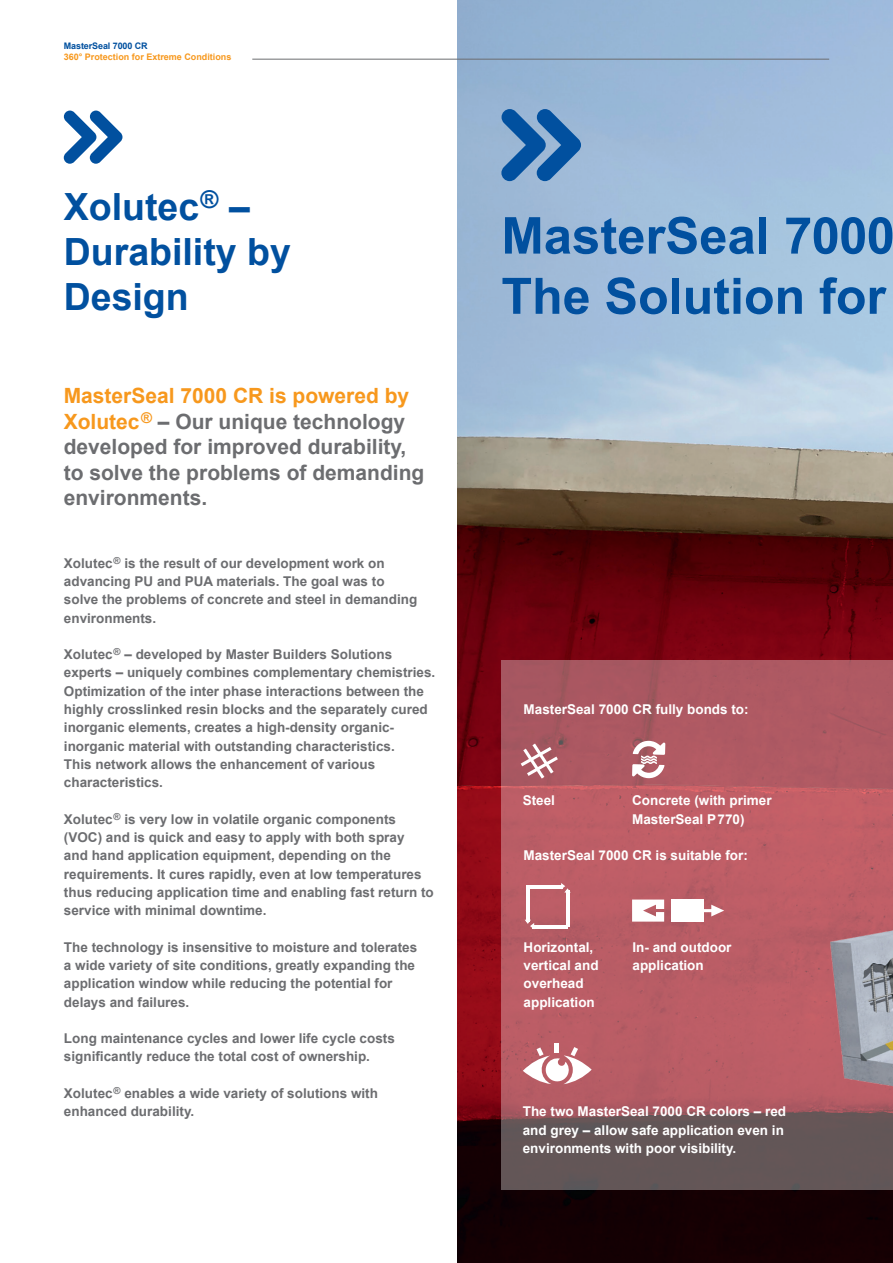
<style>
.page{position:relative;width:893px;height:1263px;background:#fff}
.page>*{position:absolute;margin:0;border:0;box-sizing:border-box;transform-origin:0 0}
.Copy____Headline_1{font:700 50.85px "Arial";color:#01509f}
.Copy____Headline_1-2{font:700 50.1px "Arial";color:#01509f}
.Copy____Headline_1-3{font:700 37.5px/45px "Arial";color:#01509f}
.Copy____Teasertext{font:700 21px/25.5px "Arial";color:#6c6d70}
.Copy____Body_Text{font:700 13.5px/18.3px "Arial";color:#6c6d70}
.Copy____Body_Text-2{font:700 13.5px/18.3px "Arial";color:#fff}
.Copy____Subheadline{font:700 13.5px "Arial";color:#fff}
.Running_Title____Spe{font:700 9px "Arial";color:#f7981d}
.Running_Title____Ove{font:700 9px "Arial";letter-spacing:-.01em;color:#01509f}
.s1{color:#f7981d}
</style>
<div class="page">
<img style="left:457px;top:0;width:436px;height:1263px">
<svg style="left:501px;top:659px;width:392px;height:530px;background:#aa5a62"></svg>
<svg style="left:501px;top:109px;width:80px;height:72px;background:#4b82b9"></svg>
<img style="left:800px;top:887px;width:93px;height:268px">
<hr style="left:554px;top:1043px;width:4px;height:10px;background:#fff">
<svg style="left:523px;top:1047px;width:69px;height:37px"></svg>
<svg style="left:517px;top:740px;width:44px;height:42px"></svg>
<svg style="left:632px;top:741px;width:33px;height:37px"></svg>
<svg style="left:632px;top:899px;width:32px;height:23px"></svg>
<div style="left:672px;top:899px;width:32px;height:23px;background:#fff"></div>
<svg style="left:704px;top:905px;width:20px;height:11px"></svg>
<svg style="left:64px;top:111px;width:58px;height:53px"></svg>
<hr style="left:527px;top:885px;width:36px;height:3px;background:#fff">
<hr style="left:527px;top:885px;width:3px;height:37px;background:#fff">
<svg style="left:525px;top:920px;width:9px;height:9px"></svg>
<hr style="left:532px;top:925px;width:36px;height:3px;background:#fff">
<hr style="left:567px;top:890px;width:3px;height:37px;background:#fff">
<svg style="left:561px;top:883px;width:10px;height:9px"></svg>
<hr style="left:252px;top:59px;width:577px;height:1px;background:#6c6d70">
<p class="Running_Title____Ove" style="left:64px;top:40px;width:86px">MasterSeal 7000 CR</p>
<p class="Running_Title____Spe" style="left:64px;top:50px;width:169px">360° Protection for Extreme Conditions</p>
<p class="Copy____Headline_1-3" style="left:64px;top:186px;width:229px">Xolutec<sup>®</sup> –<br>Durability by<br>Design</p>
<p class="Copy____Teasertext" style="left:64px;top:384px;width:362px"><span class="s1">MasterSeal 7000 CR is powered by<br>Xolutec</span><sup>®</sup> – Our unique technology developed for improved durability, to solve the problems of demanding environments.</p>
<p class="Copy____Body_Text" style="left:64px;top:554px;width:355px">Xolutec<sup>®</sup> is the result of our development work on advancing PU and PUA materials. The goal was to solve the problems of concrete and steel in demanding environments.</p>
<p class="Copy____Body_Text" style="left:64px;top:646px;width:373px">Xolutec<sup>®</sup> – developed by Master Builders Solutions experts – uniquely combines complementary chemistries.<br>Optimization of the inter phase interactions between the highly crosslinked resin blocks and the separately cured inorganic elements, creates a high-density organic&shy;inorganic material with outstanding characteristics.<br>This network allows the enhancement of various characteristics.</p>
<p class="Copy____Body_Text" style="left:64px;top:810px;width:371px">Xolutec<sup>®</sup> is very low in volatile organic components (VOC) and is quick and easy to apply with both spray<br>and hand application equipment, depending on the requirements. It cures rapidly, even at low temperatures thus reducing application time and enabling fast return to service with minimal downtime.</p>
<p class="Copy____Body_Text" style="left:64px;top:938px;width:355px">The technology is insensitive to moisture and tolerates a wide variety of site conditions, greatly expanding the application window while reducing the potential for delays and failures.</p>
<p class="Copy____Body_Text" style="left:64px;top:1030px;width:332px">Long maintenance cycles and lower life cycle costs significantly reduce the total cost of ownership.</p>
<p class="Copy____Body_Text" style="left:64px;top:1084px;width:316px">Xolutec<sup>®</sup> enables a wide variety of solutions with enhanced durability.</p>
<p class="Copy____Headline_1" style="left:501px;top:202px;width:395px">MasterSeal 7000</p>
<p class="Copy____Headline_1-2" style="left:501px;top:263px;width:386px">The Solution for</p>
<p class="Copy____Subheadline" style="left:524px;top:700px;width:227px">MasterSeal 7000 CR fully bonds to:</p>
<p class="Copy____Body_Text-2" style="left:523px;top:792px;width:34px">Steel</p>
<p class="Copy____Body_Text-2" style="left:632px;top:792px;width:141px">Concrete (with primer<br>MasterSeal P770)</p>
<p class="Copy____Subheadline" style="left:524px;top:847px;width:226px">MasterSeal 7000 CR is suitable for:</p>
<p class="Copy____Body_Text-2" style="left:524px;top:938px;width:77px">Horizontal, vertical and overhead application</p>
<p class="Copy____Body_Text-2" style="left:632px;top:938px;width:100px">In- and outdoor application</p>
<p class="Copy____Body_Text-2" style="left:523px;top:1103px;width:265px">The two MasterSeal 7000 CR colors – red and grey – allow safe application even in environments with poor visibility.</p>
</div>
